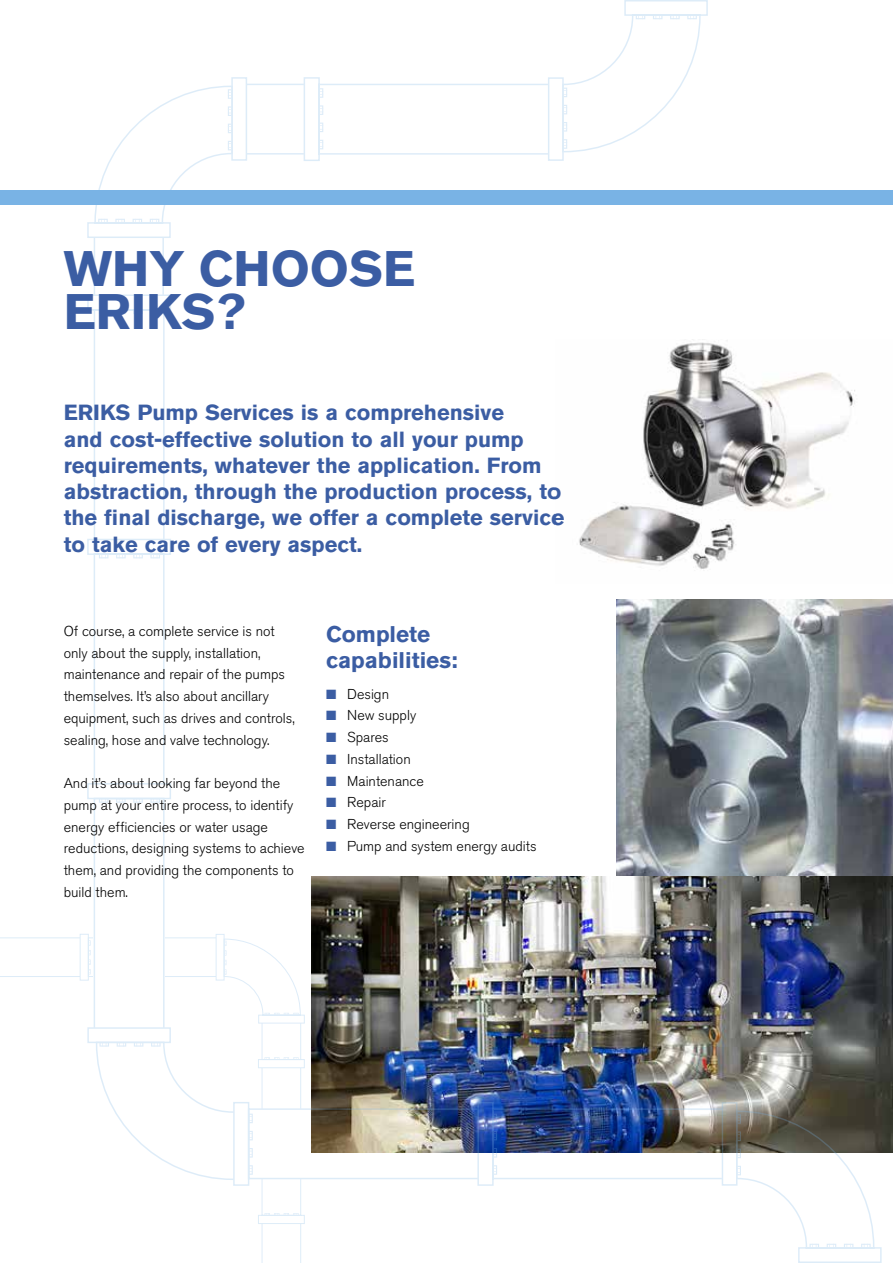
<style>
.page{position:relative;width:893px;height:1263px;background:#fff}
.page>*{position:absolute;margin:0;border:0;box-sizing:border-box;transform-origin:0 0}
.t1{font:700 49.5px/43.5px "Akzidenz Grotesk BE";color:#3b5da3}
.t2{font:700 22.5px/26.2px "Akzidenz Grotesk BE";color:#3b5da3}
.t3{font:700 21.75px/26.2px "Akzidenz Grotesk BE";color:#3b5da3}
.t4{font:300 14.25px/21.8px "Akzidenz Grotesk BE";color:#000}
.s1{color:#3b5da3}
</style>
<div class="page">
<hr style="left:94px;top:238px;width:1px;height:56px;background:#79b3e5">
<hr style="left:162px;top:238px;width:2px;height:56px;background:#79b3e5">
<hr style="left:892px;top:0;width:1px;height:266px;background:#d6d6d6">
<hr style="left:892px;top:128px;width:1px;height:63px;background:#3b5da3">
<hr style="left:892px;top:323px;width:1px;height:277px;background:#79b3e5">
<div style="left:0;top:190px;width:893px;height:15px;background:#79b3e5"></div>
<img style="left:723px;top:600px;width:170px;height:276px">
<img style="left:723px;top:876px;width:170px;height:276px">
<img style="left:723px;top:340px;width:170px;height:243px">
<svg style="left:561px;top:0;width:147px;height:153px"></svg>
<svg style="left:303px;top:77px;width:246px;height:84px"></svg>
<svg style="left:735px;top:1110px;width:147px;height:153px"></svg>
<img style="left:0;top:294px;width:723px;height:969px">
<svg style="left:87px;top:85px;width:147px;height:154px"></svg>
<hr style="left:247px;top:84px;width:57px;height:1px;background:#79b3e5">
<hr style="left:247px;top:153px;width:57px;height:2px;background:#79b3e5">
<hr style="left:262px;top:1068px;width:1px;height:40px;background:#79b3e5">
<hr style="left:300px;top:1068px;width:1px;height:40px;background:#79b3e5">
<h1 class="t1" style="left:64px;top:247px;width:353px">WHY CHOOSE<br>ERIKS?</h1>
<p class="t3" style="left:64px;top:400px;width:501px">ERIKS Pump Services is a comprehensive<br>and cost-effective solution to all your pump requirements, whatever the application. From abstraction, through the production process, to the final discharge, we offer a complete service to take care of every aspect.</p>
<p class="t4" style="left:64px;top:620px;width:232px">Of course, a complete service is not only about the supply, installation, maintenance and repair of the pumps themselves. It’s also about ancillary equipment, such as drives and controls, sealing, hose and valve technology.</p>
<p class="t4" style="left:64px;top:772px;width:242px">And it’s about looking far beyond the pump at your entire process, to identify energy efficiencies or water usage reductions, designing systems to achieve them, and providing the components to build them.</p>
<h2 class="t2" style="left:326px;top:621px;width:133px">Complete capabilities:</h2>
<p class="t4" style="left:326px;top:683px;width:65px"><span class="s1">■</span> Design</p>
<p class="t4" style="left:326px;top:705px;width:92px"><span class="s1">■</span> New supply</p>
<p class="t4" style="left:326px;top:726px;width:64px"><span class="s1">■</span> Spares</p>
<p class="t4" style="left:326px;top:748px;width:86px"><span class="s1">■</span> Installation</p>
<p class="t4" style="left:326px;top:770px;width:99px"><span class="s1">■</span> Maintenance</p>
<p class="t4" style="left:326px;top:792px;width:61px"><span class="s1">■</span> Repair</p>
<p class="t4" style="left:326px;top:813px;width:145px"><span class="s1">■</span> Reverse engineering</p>
<p class="t4" style="left:326px;top:835px;width:212px"><span class="s1">■</span> Pump and system energy audits</p>
</div>
